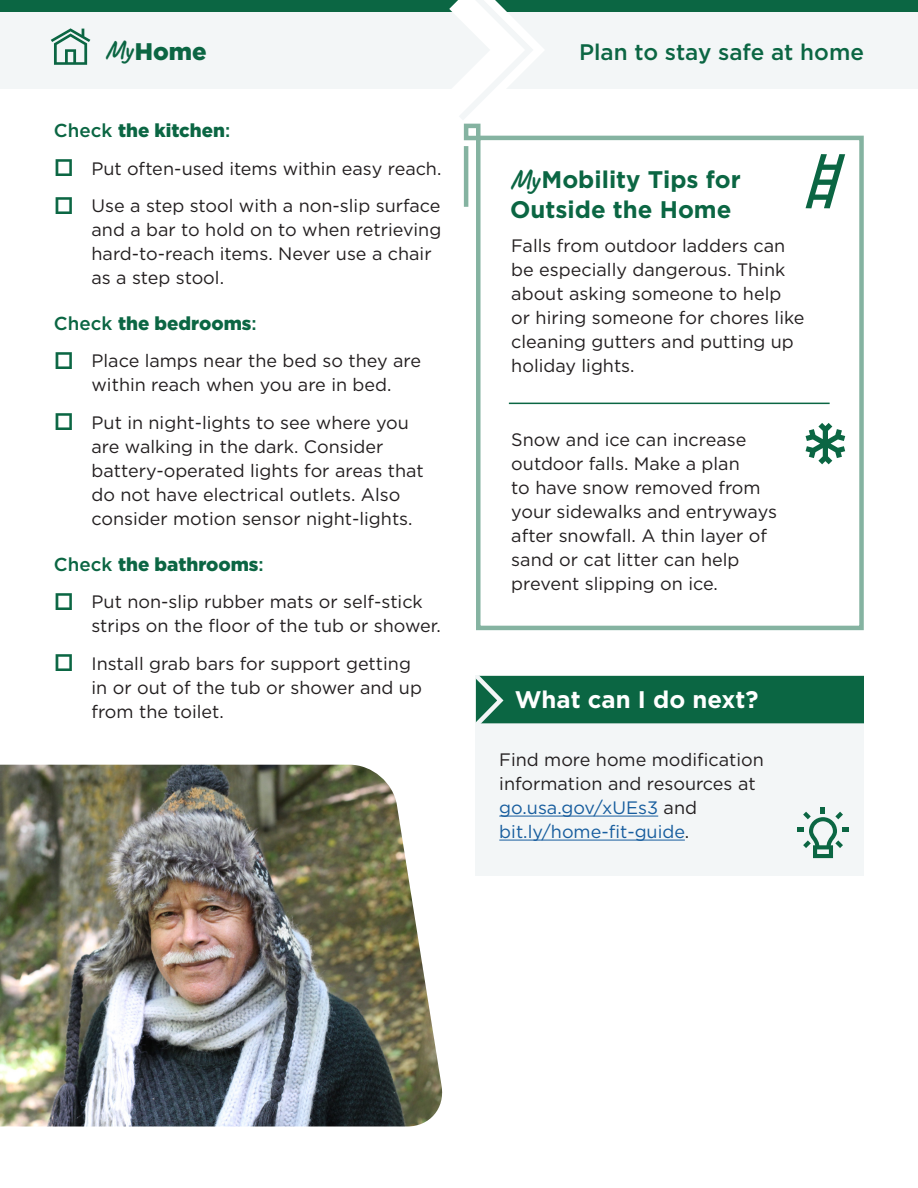
<style>
.page{position:relative;width:918px;height:1188px;background:#fff}
.page>*{position:absolute;margin:0;border:0;box-sizing:border-box;transform-origin:0 0}
.t1{font:700 24px/29.2px "Gotham";color:#0b6643}
.t2{font:700 24px "Gotham";color:#fff}
.t3{font:900 24px "Gotham";color:#0b6643}
.t4{font:500 22.5px "Gotham";color:#0b6643}
.t5{font:900 18.75px "Gotham";color:#0b6643}
.t6{font:18px/24px "Gotham";color:#231f20}
.s1{font-family:"Caveat";font-weight:700;font-size:25.5px}
.s2{font-weight:500}
.s3{font-family:"Europa";font-weight:700;font-size:24px;color:#0b6643}
.s4{font-family:"Caveat";font-size:27px}
.s5{color:#175d9e}
</style>
<div class="page">
<div style="left:0;top:0;width:918px;height:89px;background:#f3f6f7"></div>
<hr style="left:464px;top:146px;width:4px;height:61px;background:#85b3a1">
<div style="left:476px;top:136px;width:388px;height:494px;border:4px solid #85b3a1"></div>
<hr style="left:509px;top:403px;width:321px;height:1px;background:#0b6643">
<div style="left:476px;top:723px;width:388px;height:153px;background:#f3f6f7"></div>
<div style="left:0;top:0;width:918px;height:11px;background:#0b6643"></div>
<hr style="left:499px;top:816px;width:159px;height:1px;background:#175d9e">
<hr style="left:499px;top:840px;width:186px;height:1px;background:#175d9e">
<svg style="left:51px;top:28px;width:39px;height:37px"></svg>
<svg style="left:449px;top:0;width:96px;height:127px"></svg>
<div style="left:464px;top:124px;width:17px;height:16px;border:4px solid #85b3a1"></div>
<img style="left:0;top:765px;width:443px;height:361px">
<svg style="left:806px;top:154px;width:39px;height:54px"></svg>
<svg style="left:806px;top:423px;width:39px;height:41px"></svg>
<div style="left:476px;top:676px;width:388px;height:47px;background:#0b6643"></div>
<svg style="left:476px;top:676px;width:28px;height:47px"></svg>
<svg style="left:798px;top:807px;width:50px;height:51px"></svg>
<h1 class="t3" style="left:105px;top:35px;width:103px"><span class="s1">My</span>Home</h1>
<p class="t4" style="left:579px;top:37px;width:286px">Plan to stay safe at home</p>
<h4 class="t5" style="left:54px;top:118px;width:178px"><span class="s2">Check</span> the kitchen<span class="s2">:</span></h4>
<p class="t6" style="left:54px;top:156px;width:389px"><span class="s3">☐</span> Put often-used items within easy reach.</p>
<p class="t6" style="left:91px;top:193px;width:351px;text-indent:-38px"><span class="s3">☐</span> Use a step stool with a non-slip surface and a bar to hold on to when retrieving hard-to-reach items. Never use a chair as a step stool.</p>
<h4 class="t5" style="left:54px;top:310px;width:204px"><span class="s2">Check</span> the bedrooms<span class="s2">:</span></h4>
<p class="t6" style="left:54px;top:349px;width:369px;text-align:center"><span class="s3">☐</span> Place lamps near the bed so they are within reach when you are in bed.</p>
<p class="t6" style="left:91px;top:410px;width:334px;text-indent:-38px"><span class="s3">☐</span> Put in night-lights to see where you are walking in the dark. Consider battery-operated lights for areas that do not have electrical outlets. Also consider motion sensor night-lights.</p>
<h4 class="t5" style="left:54px;top:551px;width:211px"><span class="s2">Check</span> the bathrooms<span class="s2">:</span></h4>
<p class="t6" style="left:91px;top:589px;width:351px;text-indent:-38px"><span class="s3">☐</span> Put non-slip rubber mats or self-stick strips on the foor of the tub or shower.</p>
<p class="t6" style="left:91px;top:651px;width:332px;text-indent:-38px"><span class="s3">☐</span> Install grab bars for support getting in or out of the tub or shower and up from the toilet.</p>
<h3 class="t1" style="left:510px;top:165px;width:232px"><span class="s4">My</span>Mobility Tips for<br>Outside the Home</h3>
<p class="t6" style="left:511px;top:233px;width:295px">Falls from outdoor ladders can be especially dangerous. Think about asking someone to help or hiring someone for chores like cleaning gutters and putting up holiday lights.</p>
<p class="t6" style="left:511px;top:427px;width:267px">Snow and ice can increase outdoor falls. Make a plan<br>to have snow removed from your sidewalks and entryways after snowfall. A thin layer of sand or cat litter can help prevent slipping on ice.</p>
<h3 class="t2" style="left:515px;top:684px;width:245px">What can I do next?</h3>
<p class="t6" style="left:499px;top:748px;width:266px">Find more home modifcation information and resources at <span class="s5">go.usa.gov/xUEs3</span> and <span class="s5">bit.ly/home-ft-guide</span>.</p>
</div>
